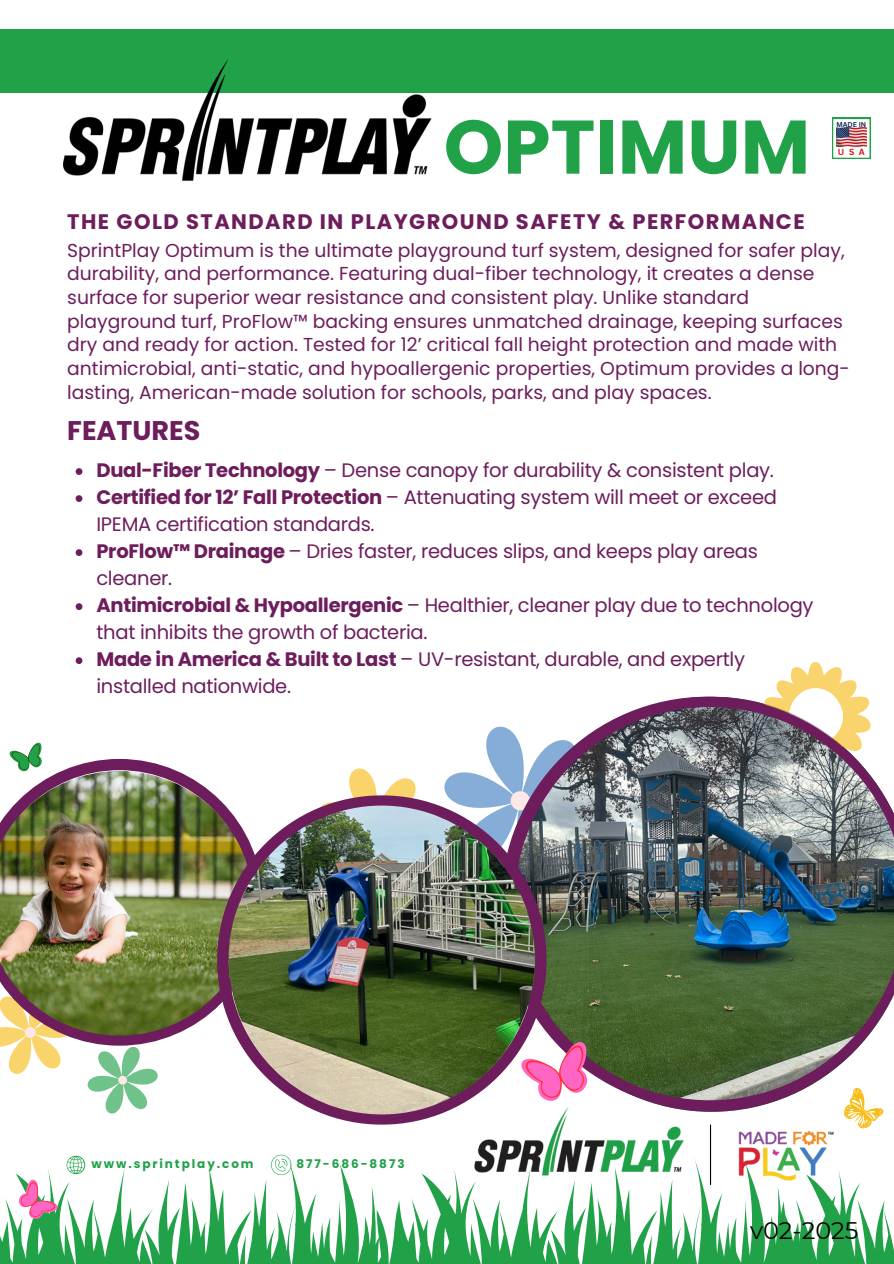
<style>
.page{position:relative;width:894px;height:1264px;background:#fff}
.page>*{position:absolute;margin:0;border:0;box-sizing:border-box;transform-origin:0 0}
.t1{font:700 75.75px "Poppins";color:#21a249}
.t2{font:700 27px "Poppins";color:#6d1d5c}
.t3{font:24px "Montserrat";color:#000}
.t4{font:700 21px "Poppins";letter-spacing:.07em;color:#6d1d5c}
.t5{font:19.5px/27px "Poppins";letter-spacing:-.015em;color:#6d1d5c}
.t6{font:18.75px/23.7px "Poppins";color:#6d1d5c}
.t7{font:700 12px "Poppins";letter-spacing:.16em;color:#21a249}
.t8{font:700 8.55px "Canva Sans";color:#c7191a}
.t9{font:700 6.9px "Canva Sans";color:#162e5e}
.s1{font-weight:700}
</style>
<div class="page">
<svg style="left:491px;top:726px;width:10px;height:61px"></svg>
<svg style="left:349px;top:731px;width:142px;height:64px"></svg>
<svg style="left:364px;top:787px;width:137px;height:8px"></svg>
<img style="left:368px;top:1111px;width:525px;height:152px">
<svg style="left:0;top:1154px;width:401px;height:109px"></svg>
<div style="left:0;top:29px;width:893px;height:63px;background:#21a249"></div>
<svg style="left:832px;top:118px;width:38px;height:41px"></svg>
<img style="left:836px;top:128px;width:30px;height:19px">
<hr style="left:709px;top:1124px;width:1px;height:60px;background:#000">
<img style="left:63px;top:60px;width:387px;height:121px">
<svg style="left:0;top:1045px;width:158px;height:69px"></svg>
<svg style="left:0;top:759px;width:177px;height:286px"></svg>
<img style="left:0;top:771px;width:217px;height:264px">
<svg style="left:776px;top:662px;width:81px;height:34px"></svg>
<svg style="left:501px;top:696px;width:369px;height:413px"></svg>
<img style="left:514px;top:707px;width:379px;height:393px">
<svg style="left:8px;top:742px;width:40px;height:33px"></svg>
<svg style="left:76px;top:468px;width:6px;height:7px"></svg>
<svg style="left:76px;top:495px;width:6px;height:7px"></svg>
<svg style="left:76px;top:549px;width:6px;height:7px"></svg>
<svg style="left:76px;top:603px;width:6px;height:7px"></svg>
<svg style="left:76px;top:657px;width:6px;height:7px"></svg>
<svg style="left:217px;top:795px;width:329px;height:329px"></svg>
<img style="left:229px;top:805px;width:305px;height:309px;border-radius:50%">
<svg style="left:518px;top:1039px;width:82px;height:70px"></svg>
<svg style="left:840px;top:1085px;width:47px;height:48px"></svg>
<p class="t1" style="left:443px;top:94px;width:368px">OPTIMUM</p>
<p class="t4" style="left:67px;top:207px;width:738px">THE GOLD STANDARD IN PLAYGROUND SAFETY &amp; PERFORMANCE</p>
<p class="t9" style="left:836px;top:119px;width:31px">MADE IN</p>
<h1 class="t8" style="left:837px;top:146px;width:28px">USA</h1>
<p class="t6" style="left:67px;top:238px;width:784px">SprintPlay Optimum is the ultimate playground turf system, designed for safer play, durability, and performance. Featuring dual-fiber technology, it creates a dense surface for superior wear resistance and consistent play. Unlike standard playground turf, ProFlow™ backing ensures unmatched drainage, keeping surfaces dry and ready for action. Tested for 12’ critical fall height protection and made with antimicrobial, anti-static, and hypoallergenic properties, Optimum provides a long&shy;lasting, American-made solution for schools, parks, and play spaces.</p>
<p class="t2" style="left:67px;top:412px;width:135px">FEATURES</p>
<h4 class="t5" style="left:96px;top:457px;width:679px"><span class="s1">Dual-Fiber Technology</span> – Dense canopy for durability &amp; consistent play.</h4>
<h6 class="t5" style="left:96px;top:484px;width:682px"><span class="s1">Certified for 12’ Fall Protection</span> – Attenuating system will meet or exceed<br>IPEMA certification standards.</h6>
<h2 class="t5" style="left:96px;top:538px;width:662px"><span class="s1">ProFlow™ Drainage</span> – Dries faster, reduces slips, and keeps play areas cleaner.</h2>
<p class="t5" style="left:96px;top:592px;width:718px"><span class="s1">Antimicrobial &amp; Hypoallergenic</span> – Healthier, cleaner play due to technology that inhibits the growth of bacteria.</p>
<p class="t5" style="left:96px;top:646px;width:650px"><span class="s1">Made in America &amp; Built to Last</span> – UV-resistant, durable, and expertly installed nationwide.</p>
<p class="t7" style="left:91px;top:1155px;width:164px">www.sprintplay.com</p>
<p class="t7" style="left:296px;top:1155px;width:109px">877-686-8873</p>
<p class="t3" style="left:749px;top:1215px;width:110px">v02-2025</p>
</div>
